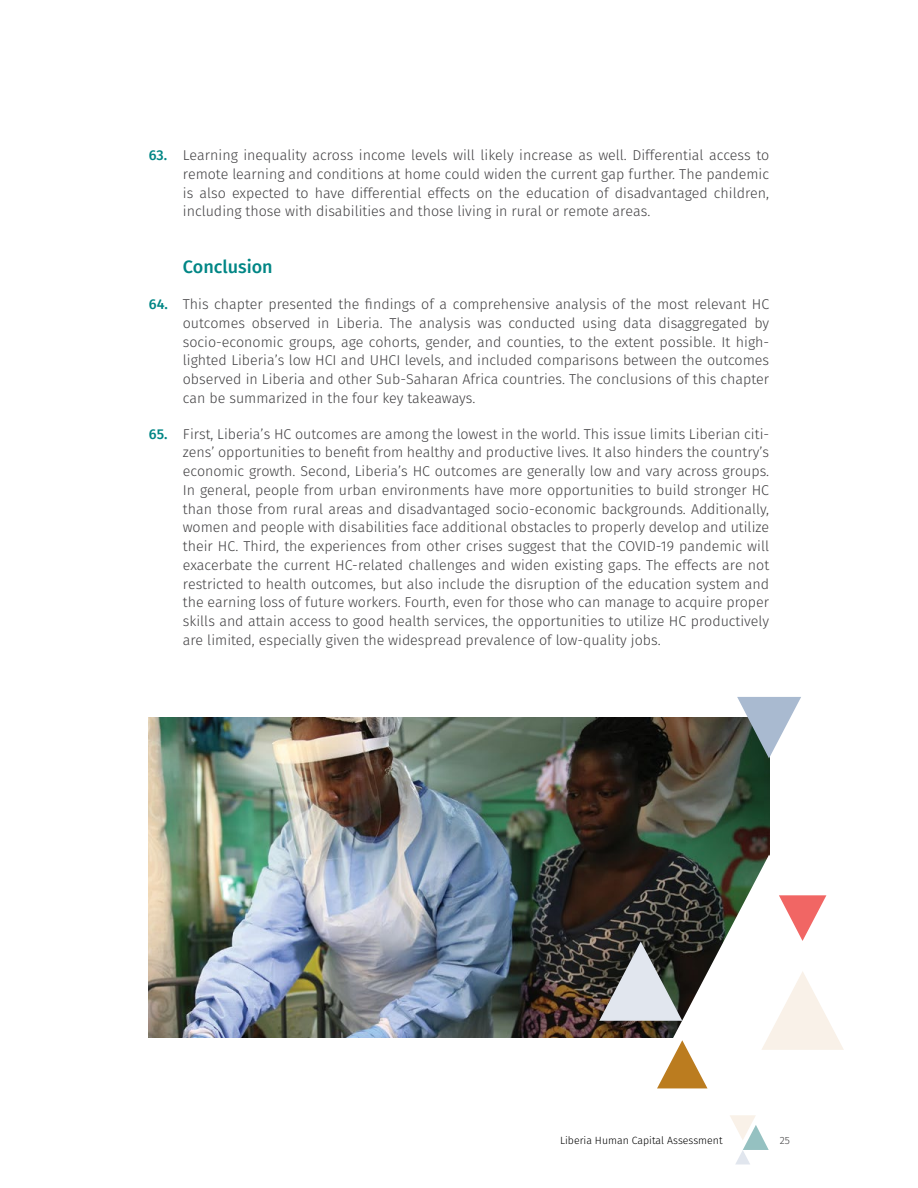
<style>
.page{position:relative;width:918px;height:1188px;background:#fff}
.page>*{position:absolute;margin:0;border:0;box-sizing:border-box;transform-origin:0 0}
.t1{font:500 18px "Fira Sans";color:#008685}
.t2{font:300 14.25px/18.8px "Fira Sans";color:#414042;text-align:justify}
.t3{font:300 10.5px "Fira Sans";color:#000}
.t4{font:300 10.5px "Fira Sans";color:#414042}
.s1{font-weight:500;color:#008685}
</style>
<div class="page">
<svg style="left:730px;top:1115px;width:39px;height:49px"></svg>
<img style="left:149px;top:717px;width:620px;height:321px">
<svg style="left:646px;top:855px;width:181px;height:234px"></svg>
<svg style="left:779px;top:895px;width:47px;height:46px"></svg>
<svg style="left:737px;top:697px;width:64px;height:61px"></svg>
<svg style="left:761px;top:971px;width:83px;height:79px"></svg>
<svg style="left:657px;top:1040px;width:51px;height:48px"></svg>
<svg style="left:599px;top:942px;width:83px;height:79px;background:#858888"></svg>
<p class="t2" style="left:183px;top:147px;width:588px;text-indent:-34px"><span class="s1">63.</span> Learning inequality across income levels will likely increase as well. Differential access to remote learning and conditions at home could widen the current gap further. The pandemic is also expected to have differential effects on the education of disadvantaged children, including those with disabilities and those living in rural or remote areas.</p>
<p class="t1" style="left:183px;top:254px;width:91px">Conclusion</p>
<p class="t2" style="left:183px;top:296px;width:588px;text-indent:-34px"><span class="s1">64.</span> This chapter presented the findings of a comprehensive analysis of the most relevant HC outcomes observed in Liberia. The analysis was conducted using data disaggregated by socio-economic groups, age cohorts, gender, and counties, to the extent possible. It high&shy;lighted Liberia’s low HCI and UHCI levels, and included comparisons between the outcomes observed in Liberia and other Sub-Saharan Africa countries. The conclusions of this chapter can be summarized in the four key takeaways.</p>
<p class="t2" style="left:183px;top:425px;width:588px;text-indent:-34px"><span class="s1">65.</span> First, Liberia’s HC outcomes are among the lowest in the world. This issue limits Liberian citi&shy;zens’ opportunities to benefit from healthy and productive lives. It also hinders the country’s economic growth. Second, Liberia’s HC outcomes are generally low and vary across groups.<br>In general, people from urban environments have more opportunities to build stronger HC than those from rural areas and disadvantaged socio-economic backgrounds. Additionally, women and people with disabilities face additional obstacles to properly develop and utilize their HC. Third, the experiences from other crises suggest that the COVID-19 pandemic will exacerbate the current HC-related challenges and widen existing gaps. The effects are not restricted to health outcomes, but also include the disruption of the education system and the earning loss of future workers. Fourth, even for those who can manage to acquire proper skills and attain access to good health services, the opportunities to utilize HC productively are limited, especially given the widespread prevalence of low-quality jobs.</p>
<p class="t3" style="left:560px;top:1133px;width:164px">Liberia Human Capital Assessment</p>
<p class="t4" style="left:780px;top:1133px;width:12px">25</p>
</div>
